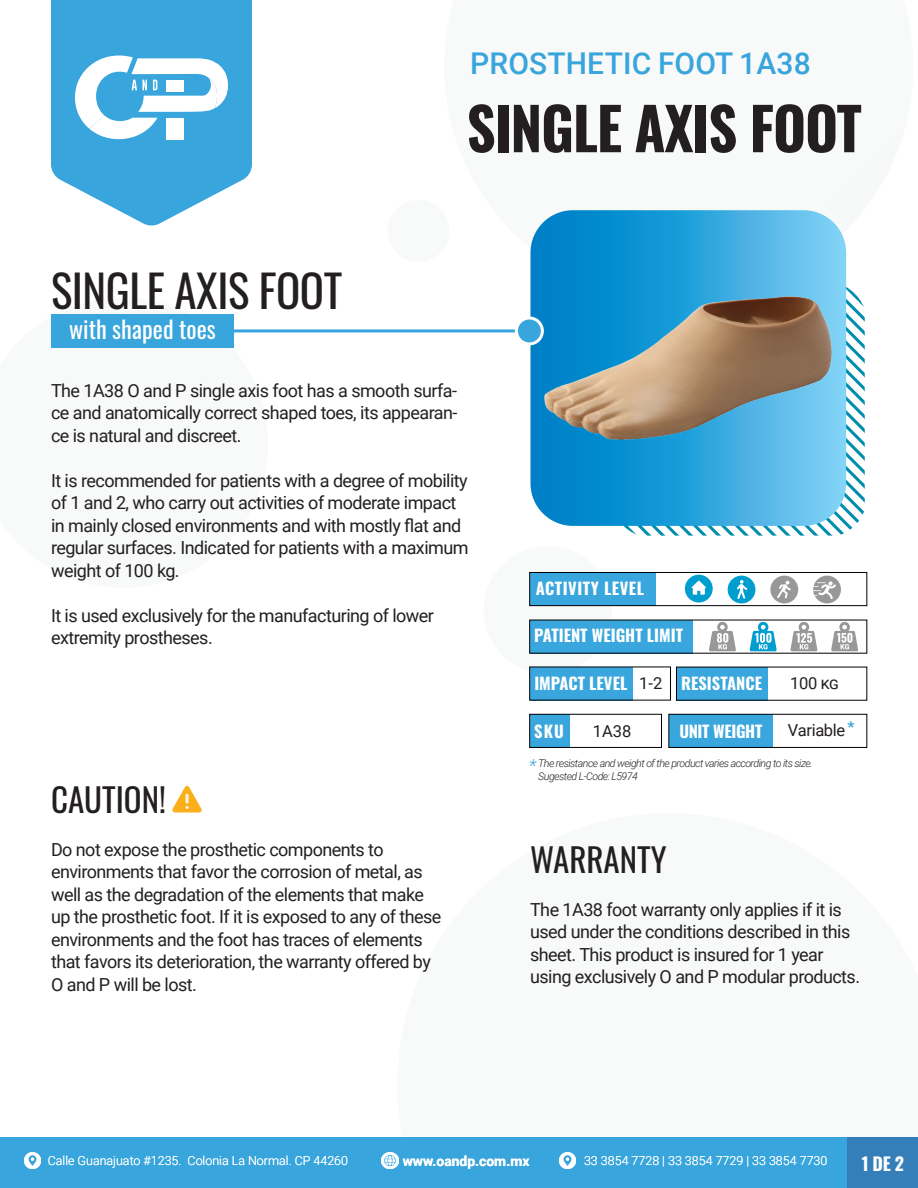
<style>
.page{position:relative;width:918px;height:1188px;background:#fff}
.page>*{position:absolute;margin:0;border:0;box-sizing:border-box;transform-origin:0 0}
.t1{font:700 58.5px "Oswald";letter-spacing:-.02em;color:#231f20}
.t2{font:45px "Oswald";letter-spacing:-.01em;color:#231f20}
.t3{font:33px "Oswald";color:#231f20}
.t4{font:500 30px "Roboto";letter-spacing:.005em;color:#38a5dc}
.t5{font:24px "Oswald";color:#fff}
.t6{font:18px/22.5px "Roboto";letter-spacing:-.03em;color:#231f20}
.t7{font:700 18px "Oswald";color:#fff}
.t8{font:italic 300 18px "Roboto";color:#39a6dd}
.t9{font:700 16.5px "Oswald";color:#fff}
.t10{font:16.5px "Roboto";letter-spacing:-.02em;color:#231f20}
.t11{font:700 16.5px "Oswald";letter-spacing:.03em;color:#fff}
.t12{font:700 16.5px "Oswald";letter-spacing:-.02em;color:#fff}
.t13{font:700 13.8px "Roboto";color:#fff}
.t14{font:300 12.45px "Roboto";color:#fff}
.t15{font:italic 300 10.65px/12.8px "Roboto";letter-spacing:-.05em;color:#231f20}
.s1{font-family:"Roboto";font-weight:400;color:#231f20}
</style>
<div class="page">
<div style="left:484px;top:546px;width:128px;height:128px;background:#f8f9f9;border-radius:64px"></div>
<div style="left:387px;top:200px;width:63px;height:62px;background:#f8f9f9;border-radius:31px"></div>
<div style="left:0;top:1137px;width:848px;height:51px;background:#38a5dc"></div>
<img style="left:24px;top:1152px;width:17px;height:17px">
<img style="left:559px;top:1152px;width:17px;height:17px">
<img style="left:382px;top:1152px;width:17px;height:17px">
<div style="left:848px;top:1137px;width:70px;height:51px;background:#347fb9"></div>
<svg style="left:51px;top:0;width:201px;height:226px;fill:#38a5dc"></svg>
<svg style="left:75px;top:56px;width:153px;height:83px"></svg>
<svg style="left:624px;top:282px;width:241px;height:254px"></svg>
<svg style="left:530px;top:210px;width:316px;height:316px"></svg>
<div style="left:51px;top:314px;width:183px;height:34px;background:#38a5dc"></div>
<hr style="left:223px;top:329px;width:317px;height:3px;background:#38a5dc">
<div style="left:516px;top:318px;width:26px;height:26px;background:#38a5dc;border-radius:50%"></div>
<div style="left:515px;top:316px;width:29px;height:29px;border:3px solid #fff;border-radius:50%"></div>
<div style="left:530px;top:714px;width:39px;height:33px;background:#39a6dd"></div>
<div style="left:529px;top:714px;width:133px;height:34px;border:1px solid #000"></div>
<div style="left:530px;top:667px;width:103px;height:33px;background:#39a6dd"></div>
<img style="left:172px;top:785px;width:30px;height:28px">
<div style="left:669px;top:714px;width:103px;height:33px;background:#39a6dd"></div>
<div style="left:668px;top:714px;width:199px;height:34px;border:1px solid #000"></div>
<div style="left:677px;top:667px;width:91px;height:33px;background:#39a6dd"></div>
<div style="left:530px;top:620px;width:162px;height:33px;background:#39a6dd"></div>
<svg style="left:709px;top:622px;width:27px;height:29px"></svg>
<svg style="left:750px;top:621px;width:27px;height:30px"></svg>
<svg style="left:790px;top:622px;width:28px;height:29px"></svg>
<svg style="left:831px;top:622px;width:27px;height:29px"></svg>
<div style="left:530px;top:572px;width:125px;height:34px;background:#39a6dd"></div>
<div style="left:529px;top:572px;width:338px;height:34px;border:1px solid #000"></div>
<svg style="left:813px;top:576px;width:28px;height:27px"></svg>
<svg style="left:770px;top:576px;width:28px;height:27px"></svg>
<svg style="left:728px;top:576px;width:27px;height:27px"></svg>
<svg style="left:685px;top:575px;width:28px;height:27px"></svg>
<img style="left:536px;top:287px;width:303px;height:160px">
<h3 class="t4" style="left:470px;top:42px;width:342px">PROSTHETIC FOOT 1A38</h3>
<h2 class="t2" style="left:51px;top:250px;width:293px">SINGLE AXIS FOOT</h2>
<h1 class="t1" style="left:467px;top:98px;width:397px">SINGLE AXIS FOOT</h1>
<h3 class="t5" style="left:69px;top:308px;width:148px">with shaped toes</h3>
<p class="t6" style="left:51px;top:378px;width:408px;text-align:justify">The 1A38 O and P single axis foot has a smooth surfa&shy;ce and anatomically correct shaped toes, its appearan&shy;ce is natural and discreet.</p>
<p class="t6" style="left:51px;top:468px;width:419px">It is recommended for patients with a degree of mobility of 1 and 2, who carry out activities of moderate impact in mainly closed environments and with mostly flat and regular surfaces. Indicated for patients with a maximum weight of 100 kg.</p>
<p class="t6" style="left:51px;top:603px;width:384px">It is used exclusively for the manufacturing of lower extremity prostheses.</p>
<h3 class="t3" style="left:51px;top:770px;width:117px">CAUTION!</h3>
<p class="t6" style="left:51px;top:837px;width:392px">Do not expose the prosthetic components to environments that favor the corrosion of metal, as well as the degradation of the elements that make up the prosthetic foot. If it is exposed to any of these environments and the foot has traces of elements that favors its deterioration, the warranty offered by O and P will be lost.</p>
<p class="t11" style="left:536px;top:579px;width:110px">ACTIVITY LEVEL</p>
<p class="t9" style="left:534px;top:627px;width:150px">PATIENT WEIGHT LIMIT</p>
<p class="t9" style="left:534px;top:675px;width:129px">IMPACT LEVEL <span class="s1">1-2</span></p>
<p class="t10" style="left:593px;top:719px;width:40px">1A38</p>
<p class="t15" style="left:538px;top:757px;width:276px">The resistance and weight of the product varies according to its size.<br>Sugested L-Code: L5974</p>
<p class="t9" style="left:681px;top:675px;width:82px">RESISTANCE</p>
<p class="t10" style="left:790px;top:672px;width:50px">100 kg</p>
<p class="t12" style="left:679px;top:722px;width:85px">UNIT WEIGHT</p>
<p class="t10" style="left:788px;top:719px;width:68px">Variable <sup>*</sup></p>
<p class="t9" style="left:534px;top:722px;width:31px">SKU</p>
<p class="t8" style="left:529px;top:753px;width:9px">*</p>
<h3 class="t3" style="left:530px;top:830px;width:138px">WARRANTY</h3>
<p class="t6" style="left:530px;top:897px;width:332px">The 1A38 foot warranty only applies if it is used under the conditions described in this sheet. This product is insured for 1 year using exclusively O and P modular products.</p>
<p class="t14" style="left:48px;top:1152px;width:302px">Calle Guanajuato #1235. Colonia La Normal. CP 44260</p>
<p class="t13" style="left:403px;top:1151px;width:128px">www.oandp.com.mx</p>
<p class="t14" style="left:584px;top:1152px;width:245px">33 3854 7728 | 33 3854 7729 | 33 3854 7730</p>
<p class="t7" style="left:862px;top:1155px;width:44px">1 DE 2</p>
</div>
